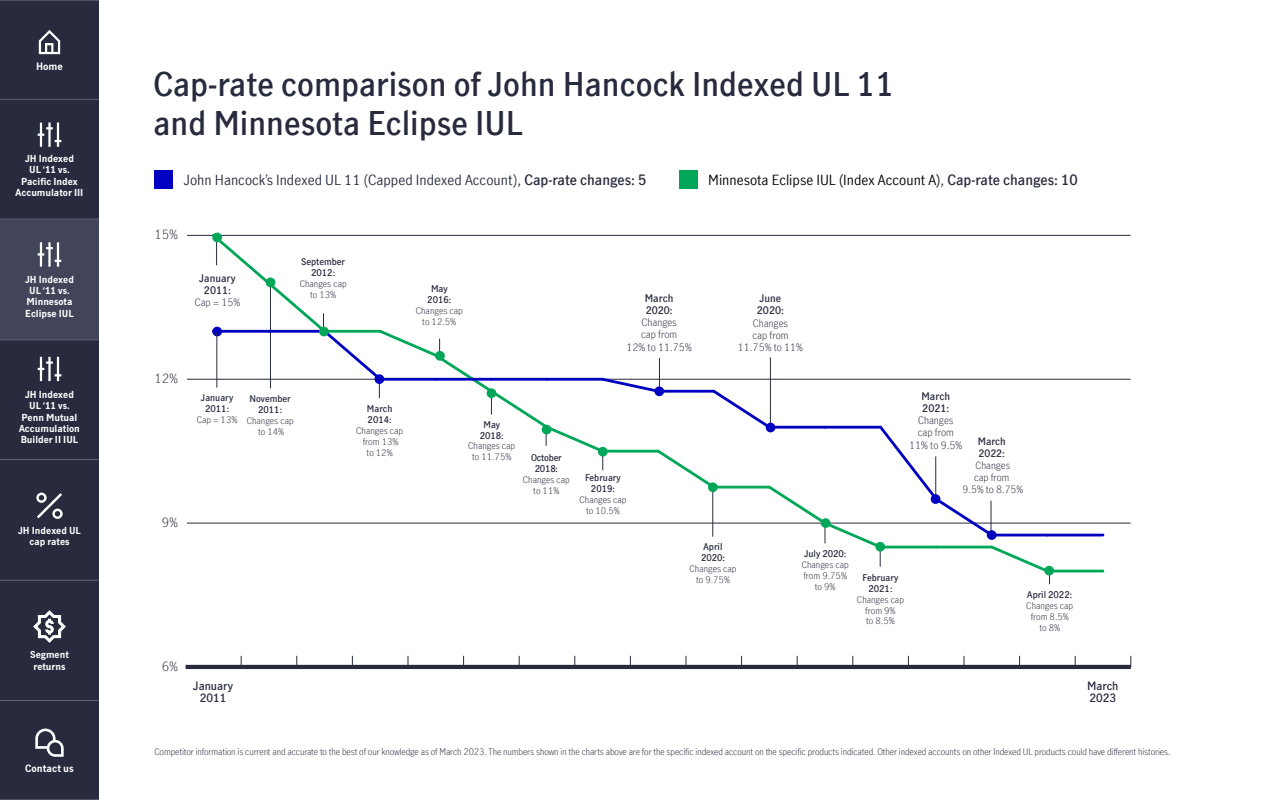
<style>
.page{position:relative;width:1280px;height:800px;background:#fff}
.page>*{position:absolute;margin:0;border:0;box-sizing:border-box;transform-origin:0 0}
.t1{font:600 32px/39px "Manulife JH Sans Optimized";color:#282b3e}
.t2{font:14px "Manulife JH Sans Optimized";color:#282b3e}
.t3{font:14px "Manulife JH Sans Optimized";color:#000}
.t4{font:300 12.6px "Manulife JH Sans Optimized";color:#282b3e}
.t5{font:600 11.2px/12.6px "Manulife JH Sans Optimized";color:#282b3e}
.t6{font:300 10.2px/12.3px "Manulife JH Sans Optimized";color:#282b3e;text-align:center}
.t7{font:600 10.2px/12.3px "Manulife JH Sans Optimized";color:#282b3e}
.t8{font:300 10px/12px "Manulife JH Sans Optimized";color:#282b3e;text-align:center}
.t9{font:600 10px/12px "Manulife JH Sans Optimized";color:#282b3e}
.t10{font:700 9.9px "Manulife JH Sans Optimized";color:#fff}
.t11{font:600 9.8px "Manulife JH Sans Optimized";color:#000}
.t12{font:700 9.4px/11.3px "Manulife JH Sans Optimized";color:#fff;text-align:center}
.t13{font:300 9.1px/10.9px "Manulife JH Sans Optimized";color:#282b3e;text-align:center}
.t14{font:600 9.1px/10.9px "Manulife JH Sans Optimized";color:#282b3e;text-align:center}
.t15{font:600 9.1px/10.9px "Manulife JH Sans Optimized";letter-spacing:-.02em;color:#282b3e;text-align:center}
.t16{font:300 9px "Manulife JH Sans Optimized";letter-spacing:-.01em;color:#282b3e}
.s1{font-weight:600}
.s2{color:#282b3e}
.s3{font-weight:600;color:#282b3e}
</style>
<div class="page">
<div style="left:0;top:0;width:99px;height:800px;background:#282b3e"></div>
<hr style="left:186px;top:665px;width:945px;height:4px;background:#282b3e">
<hr style="left:187px;top:523px;width:944px;height:1px;background:#282b3e">
<hr style="left:187px;top:379px;width:944px;height:1px;background:#282b3e">
<hr style="left:187px;top:235px;width:944px;height:1px;background:#282b3e">
<hr style="left:1047px;top:570px;width:56px;height:2px;background:#00a758">
<svg style="left:209px;top:232px;width:842px;height:352px"></svg>
<hr style="left:992px;top:534px;width:55px;height:2px;background:#0000c1">
<hr style="left:1047px;top:534px;width:56px;height:2px;background:#0000c1">
<div style="left:214px;top:328px;width:7px;height:7px;background:#0000c1;border-radius:50%"></div>
<div style="left:212px;top:327px;width:10px;height:9px;border:3px solid #0000c1;border-radius:50%"></div>
<div style="left:214px;top:234px;width:7px;height:7px;background:#00a758;border-radius:50%"></div>
<div style="left:212px;top:233px;width:10px;height:9px;border:3px solid #00a758;border-radius:50%"></div>
<div style="left:320px;top:328px;width:7px;height:7px;background:#00a758;border-radius:50%"></div>
<div style="left:319px;top:327px;width:10px;height:9px;border:3px solid #00a758;border-radius:50%"></div>
<div style="left:376px;top:376px;width:7px;height:7px;background:#0000c1;border-radius:50%"></div>
<div style="left:375px;top:374px;width:9px;height:10px;border:3px solid #0000c1;border-radius:50%"></div>
<div style="left:656px;top:388px;width:7px;height:7px;background:#0000c1;border-radius:50%"></div>
<div style="left:654px;top:386px;width:10px;height:10px;border:3px solid #0000c1;border-radius:50%"></div>
<div style="left:767px;top:424px;width:7px;height:7px;background:#0000c1;border-radius:50%"></div>
<div style="left:766px;top:423px;width:9px;height:9px;border:3px solid #0000c1;border-radius:50%"></div>
<div style="left:932px;top:496px;width:7px;height:7px;background:#0000c1;border-radius:50%"></div>
<div style="left:931px;top:494px;width:9px;height:10px;border:3px solid #0000c1;border-radius:50%"></div>
<div style="left:988px;top:532px;width:7px;height:7px;background:#0000c1;border-radius:50%"></div>
<div style="left:987px;top:530px;width:10px;height:10px;border:3px solid #0000c1;border-radius:50%"></div>
<div style="left:267px;top:279px;width:7px;height:7px;background:#00a758;border-radius:50%"></div>
<div style="left:266px;top:278px;width:9px;height:9px;border:3px solid #00a758;border-radius:50%"></div>
<div style="left:437px;top:352px;width:6px;height:7px;background:#00a758;border-radius:50%"></div>
<div style="left:435px;top:351px;width:10px;height:10px;border:3px solid #00a758;border-radius:50%"></div>
<div style="left:543px;top:426px;width:7px;height:7px;background:#00a758;border-radius:50%"></div>
<div style="left:542px;top:425px;width:9px;height:9px;border:3px solid #00a758;border-radius:50%"></div>
<div style="left:488px;top:390px;width:7px;height:7px;background:#00a758;border-radius:50%"></div>
<div style="left:487px;top:388px;width:9px;height:10px;border:3px solid #00a758;border-radius:50%"></div>
<div style="left:599px;top:448px;width:7px;height:7px;background:#00a758;border-radius:50%"></div>
<div style="left:598px;top:447px;width:10px;height:10px;border:3px solid #00a758;border-radius:50%"></div>
<div style="left:709px;top:484px;width:7px;height:7px;background:#00a758;border-radius:50%"></div>
<div style="left:708px;top:482px;width:10px;height:10px;border:3px solid #00a758;border-radius:50%"></div>
<div style="left:822px;top:520px;width:7px;height:7px;background:#00a758;border-radius:50%"></div>
<div style="left:821px;top:518px;width:9px;height:10px;border:3px solid #00a758;border-radius:50%"></div>
<div style="left:877px;top:543px;width:7px;height:7px;background:#00a758;border-radius:50%"></div>
<div style="left:875px;top:542px;width:10px;height:10px;border:3px solid #00a758;border-radius:50%"></div>
<div style="left:1046px;top:567px;width:7px;height:7px;background:#00a758;border-radius:50%"></div>
<div style="left:1044px;top:566px;width:10px;height:9px;border:3px solid #00a758;border-radius:50%"></div>
<div style="left:0;top:219px;width:99px;height:121px;background:#424559"></div>
<hr style="left:217px;top:332px;width:1px;height:56px;background:#282b3e">
<div style="left:154px;top:170px;width:19px;height:19px;background:#0000c1"></div>
<div style="left:679px;top:170px;width:18px;height:19px;background:#00a758"></div>
<hr style="left:0;top:99px;width:99px;height:1px;background:#5e6073">
<hr style="left:0;top:219px;width:99px;height:1px;background:#5e6073">
<hr style="left:0;top:0;width:99px;height:1px;background:#5e6073">
<hr style="left:0;top:340px;width:99px;height:1px;background:#5e6073">
<hr style="left:0;top:580px;width:99px;height:1px;background:#5e6073">
<hr style="left:0;top:700px;width:99px;height:1px;background:#5e6073">
<hr style="left:0;top:799px;width:99px;height:1px;background:#5e6073">
<svg style="left:39px;top:30px;width:21px;height:24px"></svg>
<hr style="left:0;top:459px;width:99px;height:1px;background:#5e6073">
<svg style="left:35px;top:729px;width:29px;height:28px"></svg>
<svg style="left:38px;top:357px;width:23px;height:24px"></svg>
<svg style="left:38px;top:242px;width:23px;height:25px"></svg>
<svg style="left:38px;top:123px;width:23px;height:24px"></svg>
<svg style="left:36px;top:493px;width:27px;height:26px"></svg>
<svg style="left:33px;top:610px;width:33px;height:33px"></svg>
<p class="t10" style="left:36px;top:59px;width:28px">Home</p>
<p class="t12" style="left:16px;top:152px;width:69px">JH Indexed<br>UL ‘11 vs.<br>Pacific Index<br>Accumulator III</p>
<p class="t12" style="left:25px;top:273px;width:50px">JH Indexed<br>UL ‘11 vs.<br>Minnesota<br>Eclipse IUL</p>
<p class="t12" style="left:19px;top:388px;width:62px">JH Indexed<br>UL ‘11 vs.<br>Penn Mutual<br>Accumulation<br>Builder II IUL</p>
<p class="t12" style="left:18px;top:524px;width:64px">JH Indexed UL cap rates</p>
<p class="t12" style="left:30px;top:649px;width:40px">Segment returns</p>
<p class="t10" style="left:25px;top:761px;width:50px">Contact us</p>
<h1 class="t1" style="left:153px;top:63px;width:743px">Cap-rate comparison of John Hancock Indexed UL 11 and Minnesota Eclipse IUL</h1>
<h2 class="t2" style="left:184px;top:170px;width:464px">John Hancock’s Indexed UL 11 (Capped Indexed Account), <span class="s1">Cap-rate changes: 5</span></h2>
<h2 class="t3" style="left:708px;top:170px;width:371px">Minnesota Eclipse IUL (Index Account A)<span class="s2">,</span> <span class="s3">Cap-rate changes: 10</span></h2>
<h3 class="t4" style="left:154px;top:226px;width:25px">15%</h3>
<h3 class="t4" style="left:154px;top:370px;width:25px">12%</h3>
<h3 class="t4" style="left:162px;top:514px;width:17px">9%</h3>
<h3 class="t4" style="left:162px;top:658px;width:17px">6%</h3>
<p class="t7" style="left:199px;top:272px;width:38px;text-align:center">January<br>2011:</p>
<p class="t6" style="left:195px;top:296px;width:47px">Cap = 15%</p>
<p class="t14" style="left:301px;top:256px;width:45px">September<br>2012:</p>
<p class="t13" style="left:300px;top:278px;width:48px">Changes cap to 13%</p>
<p class="t14" style="left:427px;top:283px;width:26px">May<br>2016:</p>
<p class="t13" style="left:416px;top:305px;width:48px">Changes cap to 12.5%</p>
<p class="t7" style="left:645px;top:291px;width:30px">March<br>2020:</p>
<p class="t6" style="left:627px;top:316px;width:67px">Changes<br>cap from<br>12% to 11.75%</p>
<p class="t7" style="left:757px;top:292px;width:28px">June<br>2020:</p>
<p class="t6" style="left:738px;top:316px;width:67px">Changes<br>cap from<br>11.75% to 11%</p>
<p class="t14" style="left:201px;top:392px;width:34px">January<br>2011:</p>
<p class="t13" style="left:197px;top:414px;width:42px">Cap = 13%</p>
<p class="t14" style="left:250px;top:393px;width:43px">November<br>2011:</p>
<p class="t13" style="left:247px;top:415px;width:48px">Changes cap to 14%</p>
<p class="t14" style="left:367px;top:403px;width:27px;text-align:left">March<br>2014:</p>
<p class="t13" style="left:356px;top:425px;width:48px">Changes cap from 13%<br>to 12%</p>
<p class="t14" style="left:480px;top:418px;width:26px">May<br>2018:</p>
<p class="t13" style="left:468px;top:440px;width:48px">Changes cap to 11.75%</p>
<p class="t15" style="left:531px;top:452px;width:32px">October<br>2018:</p>
<p class="t13" style="left:523px;top:474px;width:48px">Changes cap to 11%</p>
<p class="t14" style="left:585px;top:472px;width:37px">February<br>2019:</p>
<p class="t13" style="left:580px;top:494px;width:48px">Changes cap to 10.5%</p>
<p class="t14" style="left:701px;top:541px;width:26px;text-align:left">April<br>2020:</p>
<p class="t13" style="left:690px;top:563px;width:48px">Changes cap to 9.75%</p>
<p class="t7" style="left:921px;top:389px;width:30px">March<br>2021:</p>
<p class="t6" style="left:909px;top:414px;width:55px">Changes<br>cap from<br>11% to 9.5%</p>
<p class="t9" style="left:978px;top:435px;width:30px">March<br>2022:</p>
<p class="t8" style="left:963px;top:459px;width:62px">Changes<br>cap from<br>9.5% to 8.75%</p>
<p class="t14" style="left:804px;top:548px;width:44px">July 2020:</p>
<p class="t13" style="left:802px;top:559px;width:48px">Changes cap from 9.75% to 9%</p>
<p class="t14" style="left:863px;top:572px;width:37px">February<br>2021:</p>
<p class="t13" style="left:857px;top:593px;width:48px">Changes cap from 9%<br>to 8.5%</p>
<p class="t14" style="left:1027px;top:589px;width:46px">April 2022:</p>
<p class="t13" style="left:1026px;top:600px;width:48px">Changes cap from 8.5% to 8%</p>
<p class="t11" style="left:192px;top:675px;width:45px">Jan. 2011</p>
<p class="t11" style="left:1081px;top:675px;width:46px">Mar. 2023</p>
<p class="t5" style="left:1087px;top:679px;width:33px">March<br>2023</p>
<p class="t5" style="left:193px;top:679px;width:41px;text-align:center">January<br>2011</p>
<p class="t16" style="left:154px;top:745px;width:1018px">Competitor information is current and accurate to the best of our knowledge as of March 2023. The numbers shown in the charts above are for the specific indexed account on the specific products indicated. Other indexed accounts on other Indexed UL products could have different histories.</p>
</div>
